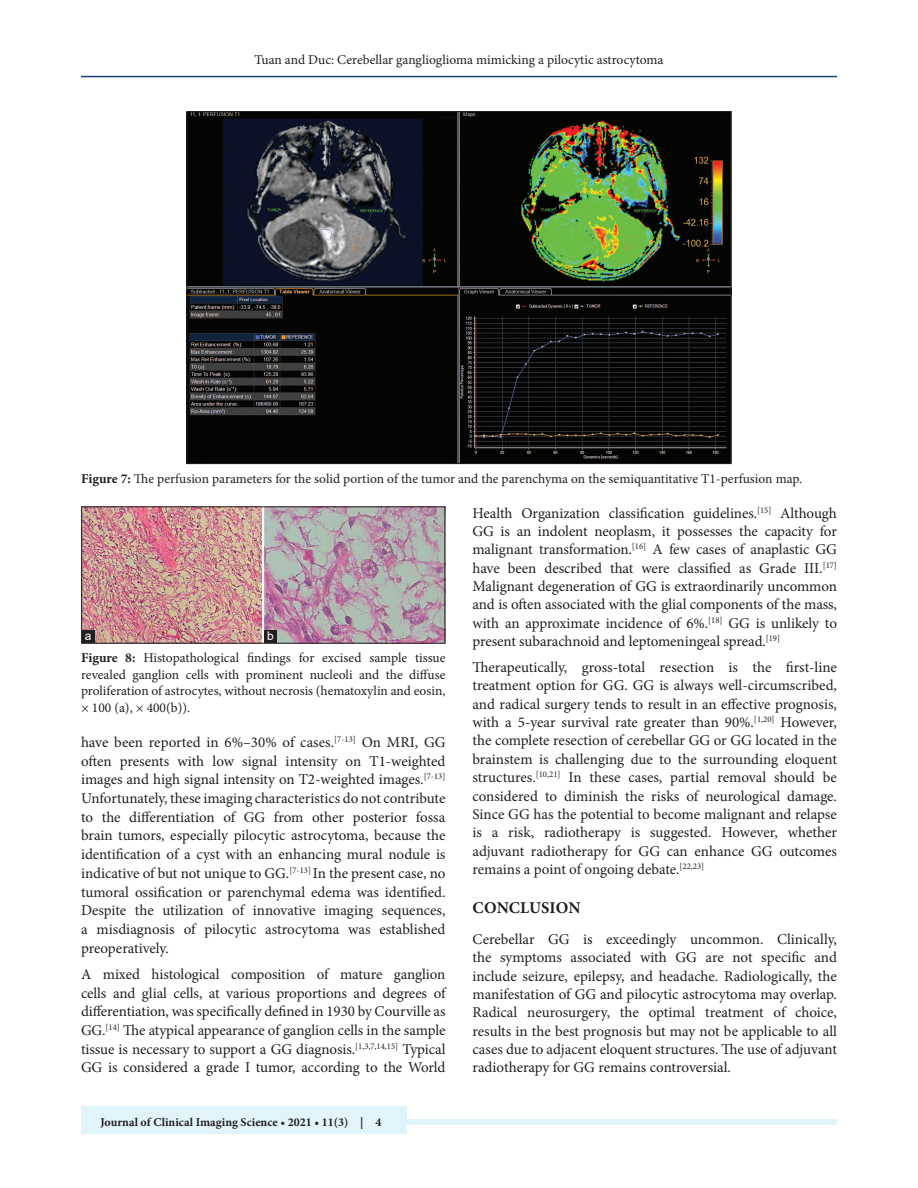
<style>
.page{position:relative;width:918px;height:1188px;background:#fff}
.page>*{position:absolute;margin:0;border:0;box-sizing:border-box;transform-origin:0 0}
.t1{font:700 16.5px "Minion Pro";color:#231f20}
.TX{font:15px/18.3px "Minion Pro";letter-spacing:-.005em;color:#231f20;text-align:justify}
.FGC{font:13.5px/16.5px "Minion Pro";color:#231f20;text-align:justify}
.t2{font:700 12px "Minion Pro";color:#231f20}
.LABEL{font:12px "Arial";color:#fff}
.s1{font-weight:700}
</style>
<div class="page">
<hr style="left:81px;top:76px;width:756px;height:1px;background:#164077">
<div style="left:81px;top:1119px;width:756px;height:6px;background:#e1f4fc"></div>
<div style="left:81px;top:1106px;width:325px;height:28px;background:#e1f4fc"></div>
<img style="left:189px;top:113px;width:540px;height:349px">
<img style="left:83px;top:509px;width:360px;height:132px">
<div style="left:82px;top:630px;width:12px;height:13px;background:#231f20"></div>
<div style="left:264px;top:630px;width:13px;height:13px;background:#231f20"></div>
<p class="FGC" style="left:255px;top:51px;width:410px">Tuan and Duc: Cerebellar ganglioglioma mimicking a pilocytic astrocytoma</p>
<p class="FGC" style="left:81px;top:470px;width:723px"><span class="s1">Figure 7:</span> The perfusion parameters for the solid portion of the tumor and the parenchyma on the semiquantitative T1-perfusion map.</p>
<p class="LABEL" style="left:85px;top:628px;width:8px">a</p>
<p class="LABEL" style="left:267px;top:627px;width:8px">b</p>
<p class="FGC" style="left:81px;top:650px;width:366px"><span class="s1">Figure 8:</span> Histopathological findings for excised sample tissue revealed ganglion cells with prominent nucleoli and the diffuse proliferation of astrocytes, without necrosis (hematoxylin and eosin, × 100 (a), × 400(b)).</p>
<p class="TX" style="left:81px;top:733px;width:366px;line-height:18.8px">have been reported in 6%–30% of cases.<sup>[7-13]</sup> On MRI, GG often presents with low signal intensity on T1-weighted images and high signal intensity on T2-weighted images.<sup>[7-13] </sup>Unfortunately, these imaging characteristics do not contribute to the differentiation of GG from other posterior fossa brain tumors, especially pilocytic astrocytoma, because the identification of a cyst with an enhancing mural nodule is indicative of but not unique to GG.<sup>[7-13]</sup> In the present case, no tumoral ossification or parenchymal edema was identified.<br>Despite the utilization of innovative imaging sequences, a misdiagnosis of pilocytic astrocytoma was established preoperatively.</p>
<p class="TX" style="left:81px;top:965px;width:366px;line-height:18.8px">A mixed histological composition of mature ganglion cells and glial cells, at various proportions and degrees of differentiation, was specifically defined in 1930 by Courville as GG.<sup>[14]</sup> The atypical appearance of ganglion cells in the sample tissue is necessary to support a GG diagnosis.<sup>[1,3,7,14,15]</sup> Typical GG is considered a grade I tumor, according to the World</p>
<p class="t2" style="left:100px;top:1113px;width:282px">Journal of Clinical Imaging Science • 2021 • 11(3) | 4</p>
<p class="TX" style="left:472px;top:504px;width:366px">Health Organization classification guidelines.<sup>[15]</sup> Although GG is an indolent neoplasm, it possesses the capacity for malignant transformation.<sup>[16]</sup> A few cases of anaplastic GG have been described that were classified as Grade III.<sup>[17] </sup>Malignant degeneration of GG is extraordinarily uncommon and is often associated with the glial components of the mass, with an approximate incidence of 6%.<sup>[18]</sup> GG is unlikely to present subarachnoid and leptomeningeal spread.<sup>[19]</sup></p>
<p class="TX" style="left:472px;top:658px;width:366px">Therapeutically, gross-total resection is the first-line treatment option for GG. GG is always well-circumscribed, and radical surgery tends to result in an effective prognosis, with a 5-year survival rate greater than 90%.<sup>[1,20]</sup> However, the complete resection of cerebellar GG or GG located in the brainstem is challenging due to the surrounding eloquent structures.<sup>[10,21]</sup> In these cases, partial removal should be considered to diminish the risks of neurological damage.<br>Since GG has the potential to become malignant and relapse is a risk, radiotherapy is suggested. However, whether adjuvant radiotherapy for GG can enhance GG outcomes remains a point of ongoing debate.<sup>[22,23]</sup></p>
<h1 class="t1" style="left:473px;top:897px;width:109px">CONCLUSION</h1>
<p class="TX" style="left:472px;top:930px;width:366px">Cerebellar GG is exceedingly uncommon. Clinically, the symptoms associated with GG are not specific and include seizure, epilepsy, and headache. Radiologically, the manifestation of GG and pilocytic astrocytoma may overlap.<br>Radical neurosurgery, the optimal treatment of choice, results in the best prognosis but may not be applicable to all cases due to adjacent eloquent structures. The use of adjuvant radiotherapy for GG remains controversial.</p>
</div>
